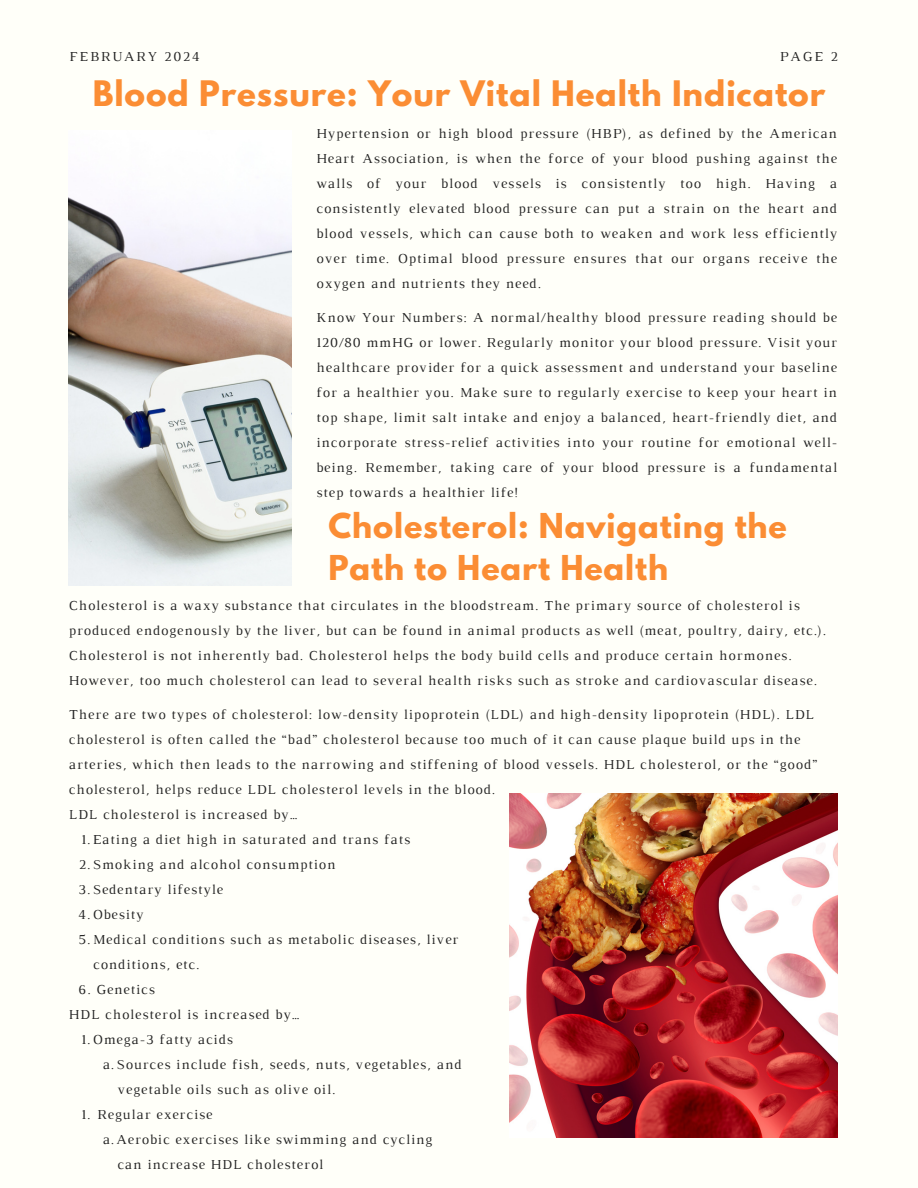
<style>
.page{position:relative;width:918px;height:1188px;background:#fffff9}
.page>*{position:absolute;margin:0;border:0;box-sizing:border-box;transform-origin:0 0}
.t1{font:700 31.2px "League Spartan";letter-spacing:.03em;color:#fb8d34}
.t2{font:700 30.45px/41.7px "League Spartan";letter-spacing:.03em;color:#fb8d34}
.t3{font:13.95px/25px "Luthier";letter-spacing:.07em;color:#222}
.t4{font:13.95px "Luthier";letter-spacing:.14em;color:#222}
</style>
<div class="page">
<img style="left:69px;top:197px;width:223px;height:389px">
<img style="left:510px;top:794px;width:327px;height:343px">
<h2 class="t4" style="left:70px;top:51px;width:132px">FEBRUARY 2024</h2>
<h1 class="t3" style="left:780px;top:45px;width:60px">PAGE 2</h1>
<h1 class="t1" style="left:93px;top:78px;width:734px">Blood Pressure: Your Vital Health Indicator</h1>
<p class="t3" style="left:316px;top:122px;width:522px;text-align:justify">Hypertension or high blood pressure (HBP), as defined by the American Heart Association, is when the force of your blood pushing against the walls of your blood vessels is consistently too high. Having a consistently elevated blood pressure can put a strain on the heart and blood vessels, which can cause both to weaken and work less efficiently over time. Optimal blood pressure ensures that our organs receive the oxygen and nutrients they need.</p>
<p class="t3" style="left:316px;top:306px;width:522px;text-align:justify">Know Your Numbers: A normal/healthy blood pressure reading should be 120/80 mmHG or lower. Regularly monitor your blood pressure. Visit your healthcare provider for a quick assessment and understand your baseline for a healthier you. Make sure to regularly exercise to keep your heart in top shape, limit salt intake and enjoy a balanced, heart-friendly diet, and incorporate stress-relief activities into your routine for emotional well&shy;being. Remember, taking care of your blood pressure is a fundamental step towards a healthier life!</p>
<p class="t2" style="left:328px;top:509px;width:460px">Cholesterol: Navigating the<br>Path to Heart Health</p>
<p class="t3" style="left:69px;top:594px;width:759px">Cholesterol is a waxy substance that circulates in the bloodstream. The primary source of cholesterol is produced endogenously by the liver, but can be found in animal products as well (meat, poultry, dairy, etc.).</p>
<p class="t3" style="left:69px;top:644px;width:750px">Cholesterol is not inherently bad. Cholesterol helps the body build cells and produce certain hormones.<br>However, too much cholesterol can lead to several health risks such as stroke and cardiovascular disease.</p>
<p class="t3" style="left:69px;top:702px;width:750px">There are two types of cholesterol: low-density lipoprotein (LDL) and high-density lipoprotein (HDL). LDL cholesterol is often called the “bad” cholesterol because too much of it can cause plaque build ups in the arteries, which then leads to the narrowing and stiffening of blood vessels. HDL cholesterol, or the “good” cholesterol, helps reduce LDL cholesterol levels in the blood.</p>
<p class="t3" style="left:69px;top:803px;width:230px">LDL cholesterol is increased by…</p>
<p class="t3" style="left:82px;top:828px;width:330px">1.Eating a diet high in saturated and trans fats</p>
<p class="t3" style="left:79px;top:853px;width:258px">2.Smoking and alcohol consumption</p>
<p class="t3" style="left:79px;top:878px;width:146px">3.Sedentary lifestyle</p>
<p class="t3" style="left:78px;top:903px;width:67px">4.Obesity</p>
<p class="t3" style="left:78px;top:928px;width:382px">5.Medical conditions such as metabolic diseases, liver</p>
<p class="t3" style="left:93px;top:953px;width:108px">conditions, etc.</p>
<p class="t3" style="left:79px;top:978px;width:78px">6. Genetics</p>
<p class="t3" style="left:69px;top:1003px;width:232px">HDL cholesterol is increased by…</p>
<p class="t3" style="left:82px;top:1028px;width:153px">1.Omega-3 fatty acids</p>
<p class="t3" style="left:103px;top:1053px;width:360px">a.Sources include fish, seeds, nuts, vegetables, and</p>
<p class="t3" style="left:117px;top:1078px;width:219px">vegetable oils such as olive oil.</p>
<p class="t3" style="left:82px;top:1103px;width:132px">1. Regular exercise</p>
<p class="t3" style="left:103px;top:1128px;width:331px">a.Aerobic exercises like swimming and cycling</p>
<p class="t3" style="left:117px;top:1153px;width:207px">can increase HDL cholesterol</p>
</div>
